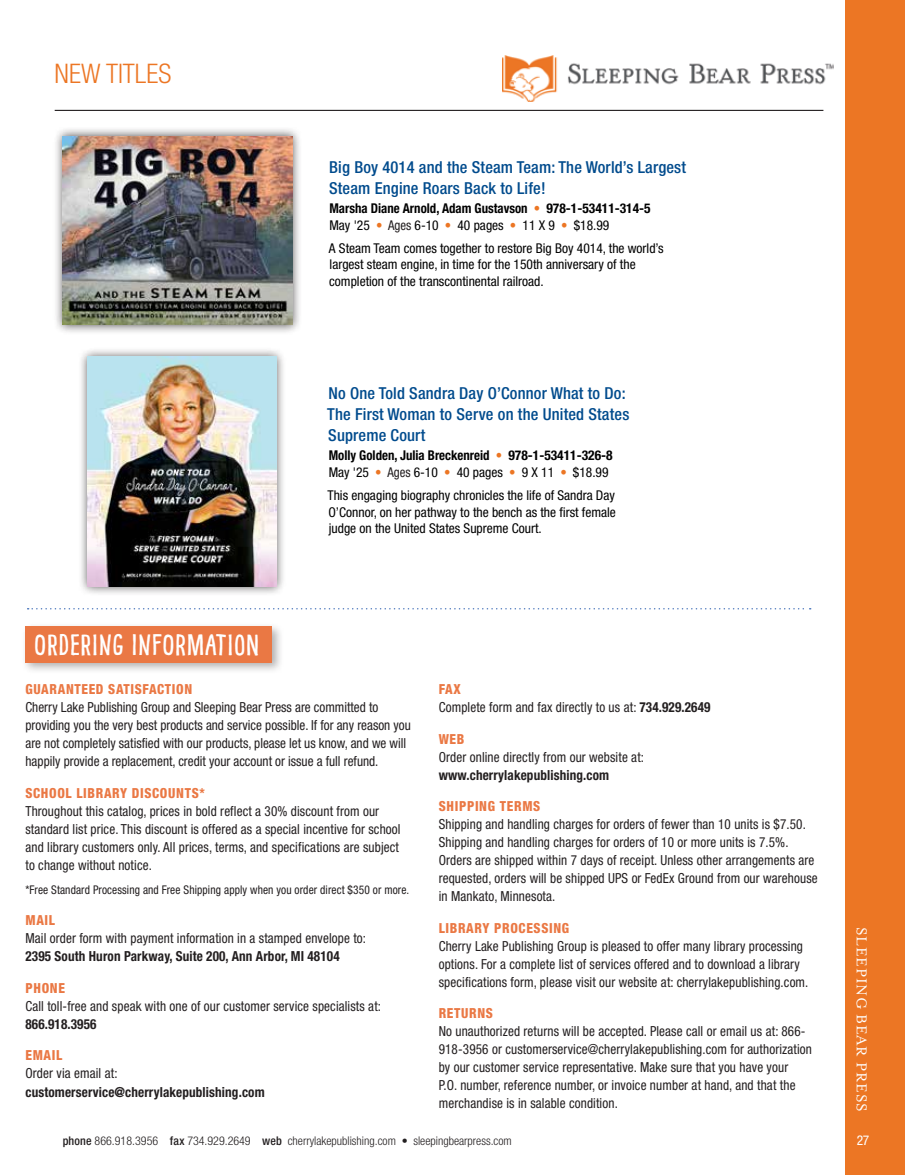
<style>
.page{position:relative;width:905px;height:1175px;background:#fff}
.page>*{position:absolute;margin:0;border:0;box-sizing:border-box;transform-origin:0 0}
.t1{font:29.25px "Pinto NO 01";letter-spacing:.02em;color:#fff}
.t2{font:300 condensed 27px "Helvetica Neue LT Std";color:#ec7624}
.t3{font:500 condensed 16.5px/21px "Helvetica Neue LT Std";letter-spacing:.01em;color:#004b8d}
.t4{font:16.5px "Mrs Eaves OT";letter-spacing:.05em;color:#fff}
.t5{font:condensed 13.8px/18px "Helvetica Neue LT Std";letter-spacing:.01em;color:#231f20;scale:.95 1}
.t6{font:700 condensed 13.8px "Helvetica Neue LT Std";letter-spacing:.01em;color:#231f20;scale:.95 1}
.t7{font:800 condensed 13.8px "Helvetica Neue LT Std";letter-spacing:.05em;color:#ea7844;scale:.95 1}
.t8{font:condensed 13.5px/16.5px "Helvetica Neue LT Std";color:#000101}
.t9{font:700 condensed 13.5px/16.5px "Helvetica Neue LT Std";color:#000101;scale:.95 1}
.t10{font:condensed 13.5px "Helvetica Neue LT Std";color:#fff}
.t11{font:300 condensed 12px "Helvetica Neue LT Std";color:#231f20}
.t12{font:condensed 12px "Helvetica Neue LT Std";letter-spacing:.01em;color:#231f20;scale:.95 1}
.s1{font-weight:400;color:#ec7624}
.s2{font-weight:400}
.s3{font-weight:400;color:#231f20}
.s4{font-weight:800;color:#ea7844}
.s5{font-weight:700}
.s6{font-weight:500}
</style>
<div class="page">
<svg style="left:28px;top:608px;width:782px;height:1px"></svg>
<div style="left:21px;top:622px;width:263px;height:52px;background:#231f20;opacity:.35"></div>
<div style="left:25px;top:626px;width:247px;height:36px;background:#ea7844"></div>
<div style="left:78px;top:347px;width:208px;height:249px;background:#231f20;opacity:.75"></div>
<img style="left:88px;top:357px;width:188px;height:229px">
<div style="left:53px;top:127px;width:249px;height:208px;background:#231f20;opacity:.75"></div>
<img style="left:63px;top:136px;width:229px;height:189px">
<img style="left:503px;top:55px;width:330px;height:46px">
<hr style="left:55px;top:110px;width:768px;height:1px;background:#231f20">
<div style="left:845px;top:0;width:59px;height:1174px;background:#ec7624"></div>
<h2 class="t2" style="left:55px;top:58px;width:118px">NEW TITLES</h2>
<p class="t3" style="left:329px;top:156px;width:358px">Big Boy 4014 and the Steam Team: The World’s Largest<br>Steam Engine Roars Back to Life!</p>
<p class="t9" style="left:329px;top:200px;width:340px">Marsha Diane Arnold, Adam Gustavson <span class="s1">•</span> 978-1-53411-314-5<br><span class="s2">May '25</span> <span class="s1">•</span> <span class="s3">Ages</span> <span class="s2">6-10</span> <span class="s1">•</span> <span class="s2">40 pages</span> <span class="s1">•</span> <span class="s2">11 X 9</span> <span class="s1">•</span> <span class="s2">$18.99</span></p>
<p class="t8" style="left:329px;top:240px;width:336px">A Steam Team comes together to restore Big Boy 4014, the world’s largest steam engine, in time for the 150th anniversary of the completion of the transcontinental railroad.</p>
<p class="t3" style="left:327px;top:382px;width:304px">No One Told Sandra Day O’Connor What to Do:<br>The First Woman to Serve on the United States<br>Supreme Court</p>
<p class="t9" style="left:328px;top:447px;width:300px">Molly Golden, Julia Breckenreid <span class="s1">•</span> 978-1-53411-326-8<br><span class="s2">May '25</span> <span class="s1">•</span> <span class="s3">Ages</span> <span class="s2">6-10</span> <span class="s1">•</span> <span class="s2">40 pages</span> <span class="s1">•</span> <span class="s2">9 X 11</span> <span class="s1">•</span> <span class="s2">$18.99</span></p>
<p class="t8" style="left:327px;top:487px;width:290px;text-align:justify">This engaging biography chronicles the life of Sandra Day O’Connor, on her pathway to the bench as the first female judge on the United States Supreme Court.</p>
<h1 class="t1" style="left:34px;top:628px;width:227px">ORDERING INFORMATION</h1>
<p class="t7" style="left:25px;top:681px;width:177px">GUARANTEED SATISFACTION</p>
<p class="t5" style="left:25px;top:698px;width:407px">Cherry Lake Publishing Group and Sleeping Bear Press are committed to providing you the very best products and service possible. If for any reason you are not completely satisfied with our products, please let us know, and we will happily provide a replacement, credit your account or issue a full refund.</p>
<p class="t7" style="left:25px;top:784px;width:190px">SCHOOL LIBRARY DISCOUNTS*</p>
<p class="t5" style="left:25px;top:802px;width:396px">Throughout this catalog, prices in bold reflect a 30% discount from our standard list price. This discount is offered as a special incentive for school and library customers only. All prices, terms, and specifications are subject to change without notice.</p>
<p class="t12" style="left:25px;top:882px;width:405px">*Free Standard Processing and Free Shipping apply when you order direct $350 or more.</p>
<p class="t7" style="left:25px;top:912px;width:33px">MAIL</p>
<p class="t5" style="left:25px;top:929px;width:360px">Mail order form with payment information in a stamped envelope to:</p>
<p class="t6" style="left:25px;top:948px;width:332px">2395 South Huron Parkway, Suite 200, Ann Arbor, MI 48104</p>
<p class="t7" style="left:25px;top:979px;width:43px">PHONE</p>
<p class="t5" style="left:25px;top:997px;width:376px">Call toll-free and speak with one of our customer service specialists at:</p>
<p class="t6" style="left:25px;top:1015px;width:76px">866.918.3956</p>
<p class="t7" style="left:25px;top:1047px;width:40px">EMAIL</p>
<p class="t5" style="left:25px;top:1064px;width:98px">Order via email at:</p>
<p class="t6" style="left:25px;top:1083px;width:253px">customerservice@cherrylakepublishing.com</p>
<p class="t5" style="left:438px;top:680px;width:287px"><span class="s4">FAX<br></span>Complete form and fax directly to us at: <span class="s5">734.929.2649</span></p>
<p class="t7" style="left:438px;top:730px;width:29px">WEB</p>
<p class="t5" style="left:438px;top:748px;width:218px">Order online directly from our website at:</p>
<p class="t6" style="left:438px;top:766px;width:181px">www.cherrylakepublishing.com</p>
<p class="t7" style="left:438px;top:798px;width:108px">SHIPPING TERMS</p>
<p class="t5" style="left:438px;top:815px;width:400px">Shipping and handling charges for orders of fewer than 10 units is $7.50.<br>Shipping and handling charges for orders of 10 or more units is 7.5%.<br>Orders are shipped within 7 days of receipt. Unless other arrangements are requested, orders will be shipped UPS or FedEx Ground from our warehouse in Mankato, Minnesota.</p>
<p class="t7" style="left:438px;top:919px;width:139px">LIBRARY PROCESSING</p>
<p class="t5" style="left:438px;top:937px;width:390px">Cherry Lake Publishing Group is pleased to offer many library processing options. For a complete list of services offered and to download a library specifications form, please visit our website at: cherrylakepublishing.com.</p>
<p class="t7" style="left:438px;top:1005px;width:59px">RETURNS</p>
<p class="t5" style="left:438px;top:1022px;width:394px">No unauthorized returns will be accepted. Please call or email us at: 866- 918-3956 or customerservice@cherrylakepublishing.com for authorization by our customer service representative. Make sure that you have your<br>P.O. number, reference number, or invoice number at hand, and that the merchandise is in salable condition.</p>
<p class="t4" style="left:871px;top:927px;width:186px;rotate:90deg">SLEEPING BEAR PRESS</p>
<p class="t11" style="left:63px;top:1133px;width:450px"><span class="s6">phone</span> 866. 918. 3956 <span class="s6">fax</span> 734. 929. 2649 <span class="s6">web</span> cherrylakepublishing.com • sleepingbearpress.com</p>
<p class="t10" style="left:856px;top:1131px;width:14px">27</p>
</div>
